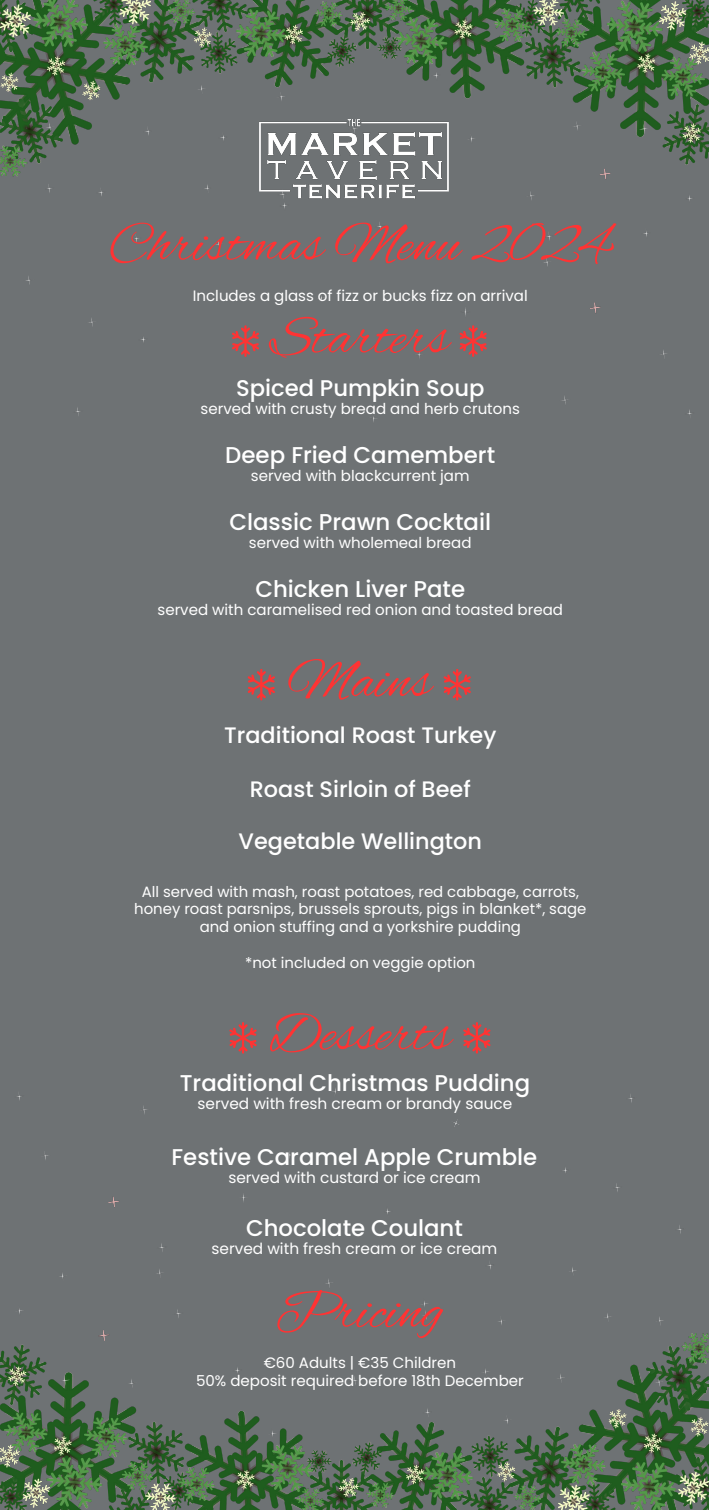
<style>
.page{position:relative;width:709px;height:1510px;background:#fff}
.page>*{position:absolute;margin:0;border:0;box-sizing:border-box;transform-origin:0 0}
.t1{font:56.7px "Alex Brush";color:#f33}
.t2{font:500 22.84px "Poppins";color:#fff}
.t3{font:500 22.75px "Poppins";color:#fff}
.t4{font:500 22.66px "Poppins";color:#fff}
.t5{font:500 22.4px "Poppins";color:#fff}
.t6{font:15.31px "Poppins";color:#fff}
.t7{font:15.05px/18px "Poppins";color:#fff;text-align:center}
.t8{font:14.88px/17.9px "Poppins";color:#fff;text-align:center}
</style>
<div class="page">
<div style="left:0;top:0;width:709px;height:1509px;background:#6e7274"></div>
<img style="left:0;top:0;width:709px;height:422px">
<img style="left:0;top:1088px;width:709px;height:421px">
<svg style="left:232px;top:325px;width:27px;height:32px"></svg>
<svg style="left:459px;top:325px;width:28px;height:32px"></svg>
<svg style="left:443px;top:669px;width:28px;height:31px"></svg>
<svg style="left:248px;top:669px;width:27px;height:31px"></svg>
<svg style="left:463px;top:1022px;width:27px;height:31px"></svg>
<svg style="left:229px;top:1022px;width:28px;height:31px"></svg>
<img style="left:259px;top:119px;width:190px;height:79px">
<h1 class="t1" style="left:109px;top:213px;width:502px">Christmas Menu 2024</h1>
<p class="t7" style="left:193px;top:286px;width:336px">Includes a glass of fizz or bucks fizz on arrival</p>
<h1 class="t1" style="left:270px;top:305px;width:180px">Starters</h1>
<h3 class="t4" style="left:236px;top:375px;width:250px">Spiced Pumpkin Soup</h3>
<p class="t7" style="left:201px;top:400px;width:321px">served with crusty bread and herb crutons</p>
<h2 class="t2" style="left:225px;top:441px;width:271px">Deep Fried Camembert</h2>
<p class="t7" style="left:251px;top:467px;width:220px">served with blackcurrent jam</p>
<h2 class="t2" style="left:229px;top:508px;width:263px">Classic Prawn Cocktail</h2>
<p class="t7" style="left:249px;top:533px;width:224px">served with wholemeal bread</p>
<h2 class="t2" style="left:255px;top:575px;width:211px">Chicken Liver Pate</h2>
<p class="t7" style="left:157px;top:600px;width:407px">served with caramelised red onion and toasted bread</p>
<h1 class="t1" style="left:287px;top:649px;width:145px">Mains</h1>
<h3 class="t5" style="left:224px;top:722px;width:274px">Traditional Roast Turkey</h3>
<h3 class="t5" style="left:250px;top:776px;width:222px">Roast Sirloin of Beef</h3>
<h3 class="t5" style="left:239px;top:828px;width:245px">Vegetable Wellington</h3>
<p class="t8" style="left:134px;top:882px;width:454px">All served with mash, roast potatoes, red cabbage, carrots, honey roast parsnips, brussels sprouts, pigs in blanket*, sage and onion stuffing and a yorkshire pudding</p>
<p class="t8" style="left:245px;top:954px;width:232px">*not included on veggie option</p>
<h1 class="t1" style="left:269px;top:1002px;width:183px">Desserts</h1>
<h3 class="t3" style="left:180px;top:1069px;width:352px">Traditional Christmas Pudding</h3>
<p class="t6" style="left:197px;top:1095px;width:316px">served with fresh cream or brandy sauce</p>
<h3 class="t3" style="left:172px;top:1143px;width:367px">Festive Caramel Apple Crumble</h3>
<p class="t6" style="left:228px;top:1168px;width:254px">served with custard or ice cream</p>
<h3 class="t3" style="left:246px;top:1214px;width:218px">Chocolate Coulant</h3>
<p class="t6" style="left:211px;top:1240px;width:287px">served with fresh cream or ice cream</p>
<h1 class="t1" style="left:275px;top:1279px;width:169px">Pricing</h1>
<p class="t7" style="left:196px;top:1353px;width:329px">€60 Adults | €35 Children<br>50% deposit required before 18th December</p>
</div>
